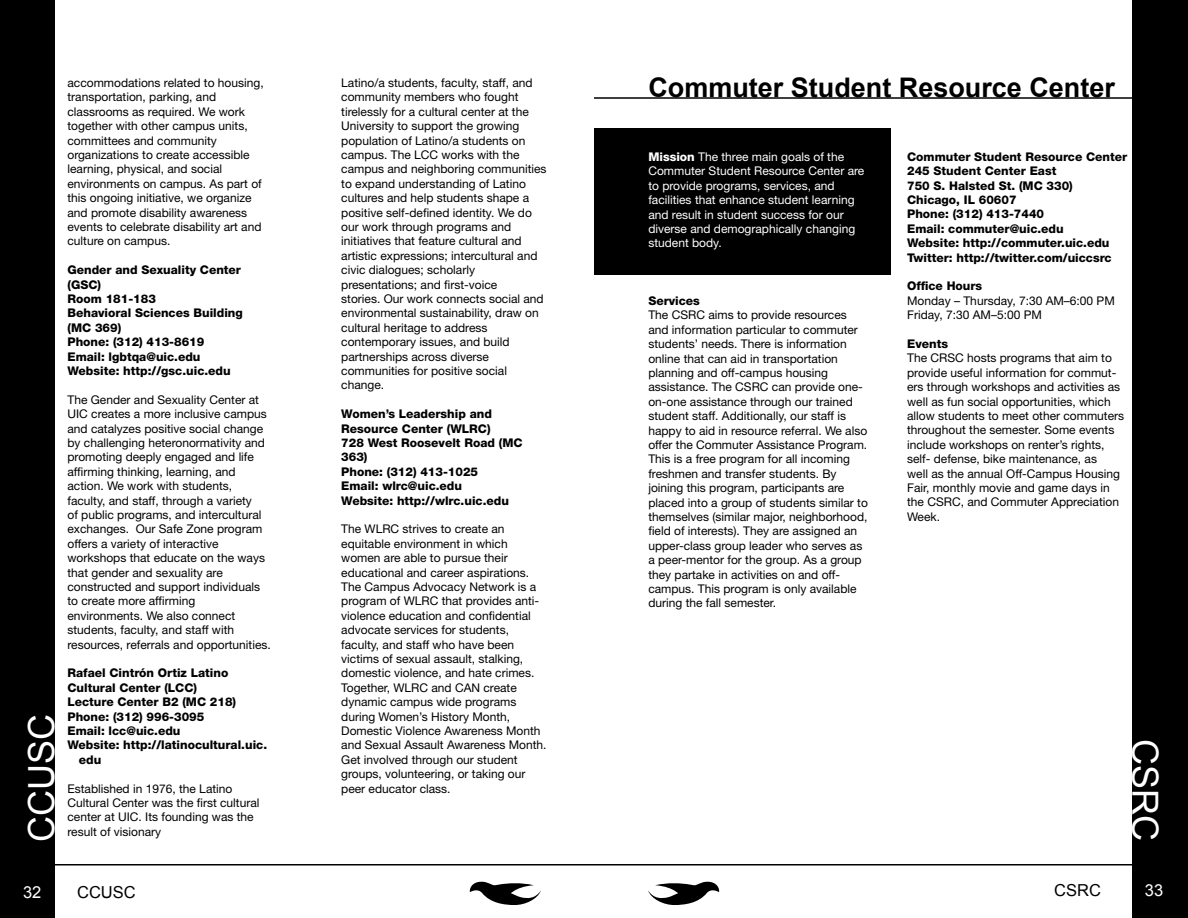
<style>
.page{position:relative;width:1188px;height:918px;background:#fff}
.page>*{position:absolute;margin:0;border:0;box-sizing:border-box;transform-origin:0 0}
.t1{font:36px "Arial";color:#fff}
.t2{font:700 27px "Arial";color:#000}
.t3{font:16.5px "Arial";color:#000}
.t4{font:16.5px "Arial";color:#fff}
.t5{font:12px/14.4px "Helvetica Neue LT Std";color:#000}
.t6{font:800 12px/14.4px "Helvetica Neue LT Std";color:#000}
.t7{font:12px/14.4px "Helvetica Neue LT Std";color:#fff}
.s1{font-weight:800}
</style>
<div class="page">
<div style="left:0;top:0;width:54px;height:918px;background:#000"></div>
<svg style="left:469px;top:881px;width:72px;height:24px"></svg>
<div style="left:594px;top:128px;width:297px;height:146px;background:#000"></div>
<div style="left:1132px;top:0;width:56px;height:918px;background:#000"></div>
<hr style="left:594px;top:97px;width:551px;height:2px;background:#000">
<hr style="left:35px;top:864px;width:1153px;height:2px;background:#000">
<svg style="left:648px;top:881px;width:72px;height:24px"></svg>
<h1 class="t1" style="left:18px;top:842px;width:129px;rotate:-90deg">CCUSC</h1>
<p class="t5" style="left:68px;top:75px;width:198px">accommodations related to housing, transportation, parking, and classrooms as required. We work together with other campus units, committees and community organizations to create accessible learning, physical, and social environments on campus. As part of this ongoing initiative, we organize and promote disability awareness events to celebrate disability art and culture on campus.</p>
<p class="t6" style="left:68px;top:263px;width:177px">Gender and Sexuality Center (GSC)<br>Room 181-183<br>Behavioral Sciences Building (MC 369)<br>Phone: (312) 413-8619<br>Email: lgbtqa@uic.edu<br>Website: http://gsc.uic.edu</p>
<p class="t5" style="left:68px;top:392px;width:205px">The Gender and Sexuality Center at UIC creates a more inclusive campus and catalyzes positive social change by challenging heteronormativity and promoting deeply engaged and life affirming thinking, learning, and action. We work with students, faculty, and staff, through a variety<br>of public programs, and intercultural exchanges. Our Safe Zone program offers a variety of interactive workshops that educate on the ways that gender and sexuality are constructed and support individuals to create more affirming environments. We also connect students, faculty, and staff with resources, referrals and opportunities.</p>
<p class="t6" style="left:68px;top:666px;width:162px">Rafael Cintrón Ortiz Latino</p>
<p class="t6" style="left:68px;top:680px;width:131px">Cultural Center (LCC)</p>
<p class="t6" style="left:68px;top:695px;width:170px">Lecture Center B2 (MC 218)</p>
<p class="t6" style="left:68px;top:709px;width:138px">Phone: (312) 996-3095</p>
<p class="t6" style="left:68px;top:723px;width:114px">Email: lcc@uic.edu</p>
<p class="t6" style="left:68px;top:738px;width:201px">Website: http://latinocultural.uic.</p>
<p class="t6" style="left:79px;top:752px;width:24px">edu</p>
<p class="t5" style="left:68px;top:781px;width:193px">Established in 1976, the Latino<br>Cultural Center was the first cultural center at UIC. Its founding was the result of visionary</p>
<h3 class="t4" style="left:23px;top:881px;width:20px">32</h3>
<h3 class="t3" style="left:77px;top:881px;width:60px">CCUSC</h3>
<p class="t5" style="left:341px;top:75px;width:207px">Latino/a students, faculty, staff, and community members who fought tirelessly for a cultural center at the University to support the growing population of Latino/a students on campus. The LCC works with the campus and neighboring communities to expand understanding of Latino cultures and help students shape a positive self-defined identity. We do our work through programs and initiatives that feature cultural and artistic expressions; intercultural and civic dialogues; scholarly presentations; and first-voice<br>stories. Our work connects social and environmental sustainability, draw on cultural heritage to address contemporary issues, and build partnerships across diverse communities for positive social change.</p>
<p class="t6" style="left:341px;top:407px;width:183px">Women’s Leadership and<br>Resource Center (WLRC)<br>728 West Roosevelt Road (MC<br>363)<br>Phone: (312) 413-1025<br>Email: wlrc@uic.edu<br>Website: http://wlrc.uic.edu</p>
<p class="t5" style="left:341px;top:522px;width:207px">The WLRC strives to create an equitable environment in which women are able to pursue their educational and career aspirations.<br>The Campus Advocacy Network is a program of WLRC that provides anti&shy;violence education and confidential advocate services for students, faculty, and staff who have been victims of sexual assault, stalking, domestic violence, and hate crimes.<br>Together, WLRC and CAN create dynamic campus wide programs during Women’s History Month,<br>Domestic Violence Awareness Month and Sexual Assault Awareness Month.<br>Get involved through our student groups, volunteering, or taking our peer educator class.</p>
<h2 class="t2" style="left:648px;top:70px;width:468px">Commuter Student Resource Center</h2>
<p class="t7" style="left:648px;top:149px;width:218px"><span class="s1">Mission</span> The three main goals of the Commuter Student Resource Center are to provide programs, services, and facilities that enhance student learning and result in student success for our diverse and demographically changing student body.</p>
<p class="t6" style="left:648px;top:294px;width:53px">Services</p>
<p class="t5" style="left:648px;top:308px;width:221px">The CSRC aims to provide resources and information particular to commuter students’ needs. There is information online that can aid in transportation planning and off-campus housing assistance. The CSRC can provide one&shy;on-one assistance through our trained student staff. Additionally, our staff is happy to aid in resource referral. We also offer the Commuter Assistance Program.<br>This is a free program for all incoming freshmen and transfer students. By joining this program, participants are placed into a group of students similar to themselves (similar major, neighborhood, field of interests). They are assigned an upper-class group leader who serves as a peer-mentor for the group. As a group they partake in activities on and off&shy;campus. This program is only available during the fall semester.</p>
<p class="t6" style="left:907px;top:149px;width:222px">Commuter Student Resource Center<br>245 Student Center East<br>750 S. Halsted St. (MC 330)<br>Chicago, IL 60607<br>Phone: (312) 413-7440<br>Email: commuter@uic.edu<br>Website: http://commuter.uic.edu<br>Twitter: http://twitter.com/uiccsrc</p>
<p class="t6" style="left:907px;top:279px;width:77px">Office Hours</p>
<p class="t5" style="left:907px;top:293px;width:209px">Monday – Thursday, 7:30 AM–6:00 PM<br>Friday, 7:30 AM–5:00 PM</p>
<p class="t6" style="left:907px;top:337px;width:42px">Events</p>
<p class="t5" style="left:907px;top:351px;width:218px">The CRSC hosts programs that aim to provide useful information for commut&shy;ers through workshops and activities as well as fun social opportunities, which allow students to meet other commuters throughout the semester. Some events include workshops on renter’s rights, self- defense, bike maintenance, as<br>well as the annual Off-Campus Housing Fair, monthly movie and game days in the CSRC, and Commuter Appreciation Week.</p>
<h1 class="t1" style="left:1169px;top:739px;width:103px;rotate:90deg">CSRC</h1>
<h3 class="t3" style="left:1054px;top:880px;width:48px">CSRC</h3>
<h3 class="t4" style="left:1145px;top:880px;width:20px">33</h3>
</div>
